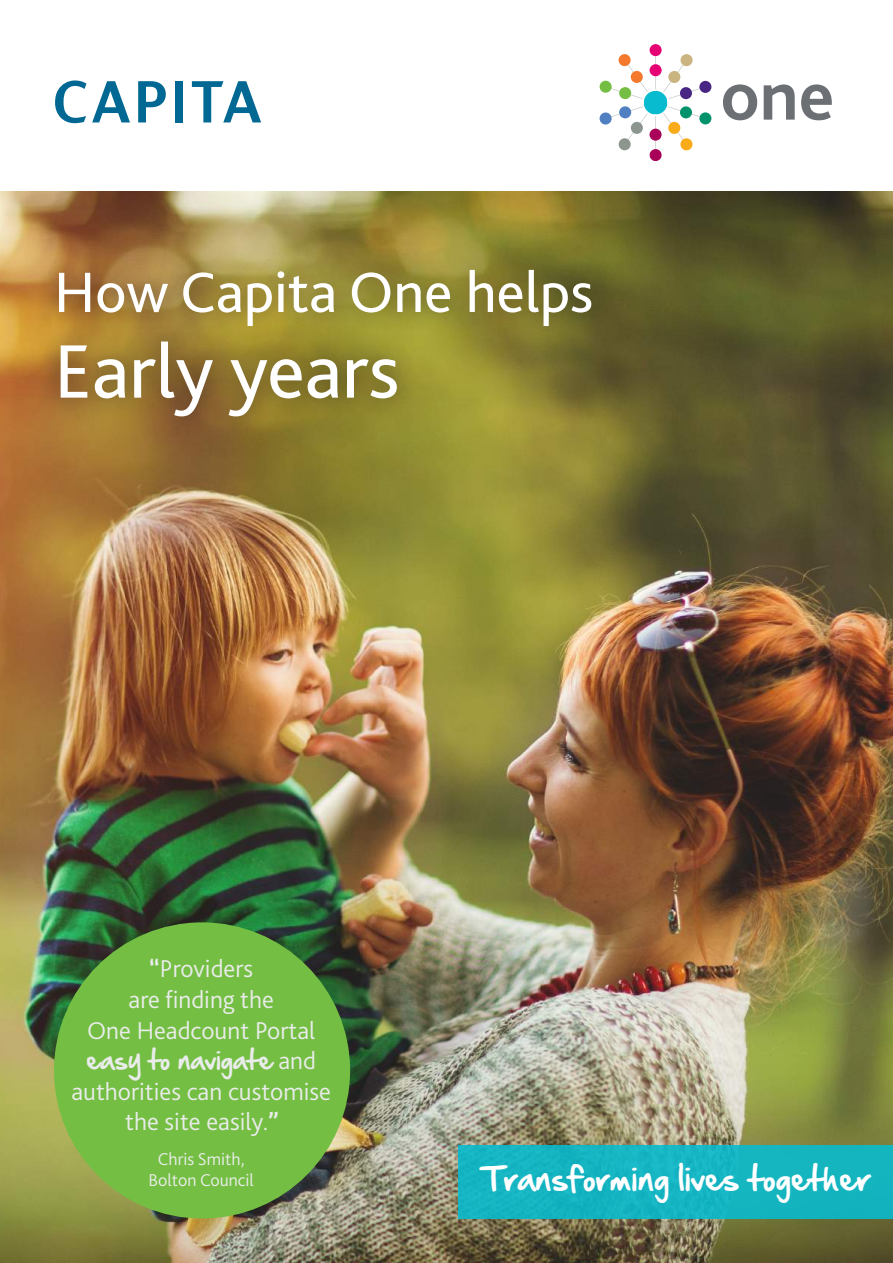
<style>
.page{position:relative;width:893px;height:1263px;background:#fff}
.page>*{position:absolute;margin:0;border:0;box-sizing:border-box;transform-origin:0 0}
.t1{font:79.2px "Bliss 2";color:#fff}
.t2{font:59.4px "Bliss 2";color:#fff}
.t3{font:30px "Hand Of Sean";color:#fff}
.t4{font:300 25.5px/30.6px "Bliss 2";color:#e9ecea;text-align:center}
.t5{font:24px "Hand Of Sean";color:#e9ecea}
.t6{font:300 18px/21.6px "Bliss 2";color:#e9ecea;text-align:center}
.s1{font-weight:700}
.s2{font-family:"Bliss 2";font-weight:300;font-size:25.5px}
</style>
<div class="page">
<div style="left:650px;top:44px;width:12px;height:12px;background:#e60275;border-radius:50%"></div>
<div style="left:600px;top:81px;width:12px;height:12px;background:#74bf43;border-radius:50%"></div>
<div style="left:600px;top:113px;width:12px;height:12px;background:#5080c1;border-radius:50%"></div>
<svg style="left:605px;top:50px;width:101px;height:111px"></svg>
<div style="left:668px;top:71px;width:12px;height:12px;background:#cab47f;border-radius:50%"></div>
<div style="left:668px;top:122px;width:12px;height:12px;background:#faab1a;border-radius:50%"></div>
<div style="left:680px;top:87px;width:12px;height:12px;background:#492683;border-radius:50%"></div>
<div style="left:680px;top:106px;width:12px;height:12px;background:#00926b;border-radius:50%"></div>
<div style="left:680px;top:54px;width:13px;height:12px;background:#cab47f;border-radius:50%"></div>
<div style="left:699px;top:112px;width:12px;height:12px;background:#00926b;border-radius:50%"></div>
<div style="left:680px;top:138px;width:12px;height:12px;background:#faab1a;border-radius:50%"></div>
<div style="left:699px;top:81px;width:12px;height:12px;background:#492683;border-radius:50%"></div>
<svg style="left:723px;top:84px;width:34px;height:36px"></svg>
<svg style="left:764px;top:84px;width:31px;height:36px"></svg>
<svg style="left:801px;top:84px;width:31px;height:36px"></svg>
<svg style="left:138px;top:81px;width:28px;height:41px"></svg>
<div style="left:175px;top:81px;width:8px;height:41px;background:#006893"></div>
<svg style="left:55px;top:80px;width:31px;height:43px"></svg>
<svg style="left:92px;top:81px;width:38px;height:41px"></svg>
<svg style="left:192px;top:81px;width:69px;height:41px"></svg>
<img style="left:0;top:191px;width:893px;height:1072px">
<div style="left:39px;top:321px;width:378px;height:117px;background:#231f20;opacity:.5"></div>
<div style="left:37px;top:250px;width:575px;height:96px;background:#231f20;opacity:.5"></div>
<div style="left:459px;top:1145px;width:434px;height:73px;background:#14b5c0"></div>
<div style="left:54px;top:922px;width:296px;height:296px;background:#74bf43;border-radius:50%"></div>
<h2 class="t2" style="left:54px;top:255px;width:541px">How Capita One helps</h2>
<h1 class="t1" style="left:54px;top:322px;width:347px">Early years</h1>
<p class="t4" style="left:87px;top:953px;width:230px"><span class="s1">“</span>Providers<br>are finding the<br>One Headcount Portal</p>
<p class="t5" style="left:87px;top:1038px;width:231px">easy to navigate <span class="s2">and</span></p>
<p class="t4" style="left:71px;top:1075px;width:261px">authorities can customise the site easily.<span class="s1">”</span></p>
<p class="t6" style="left:149px;top:1147px;width:107px">Chris Smith,<br>Bolton Council</p>
<p class="t3" style="left:483px;top:1150px;width:389px">Transforming lives together</p>
</div>
